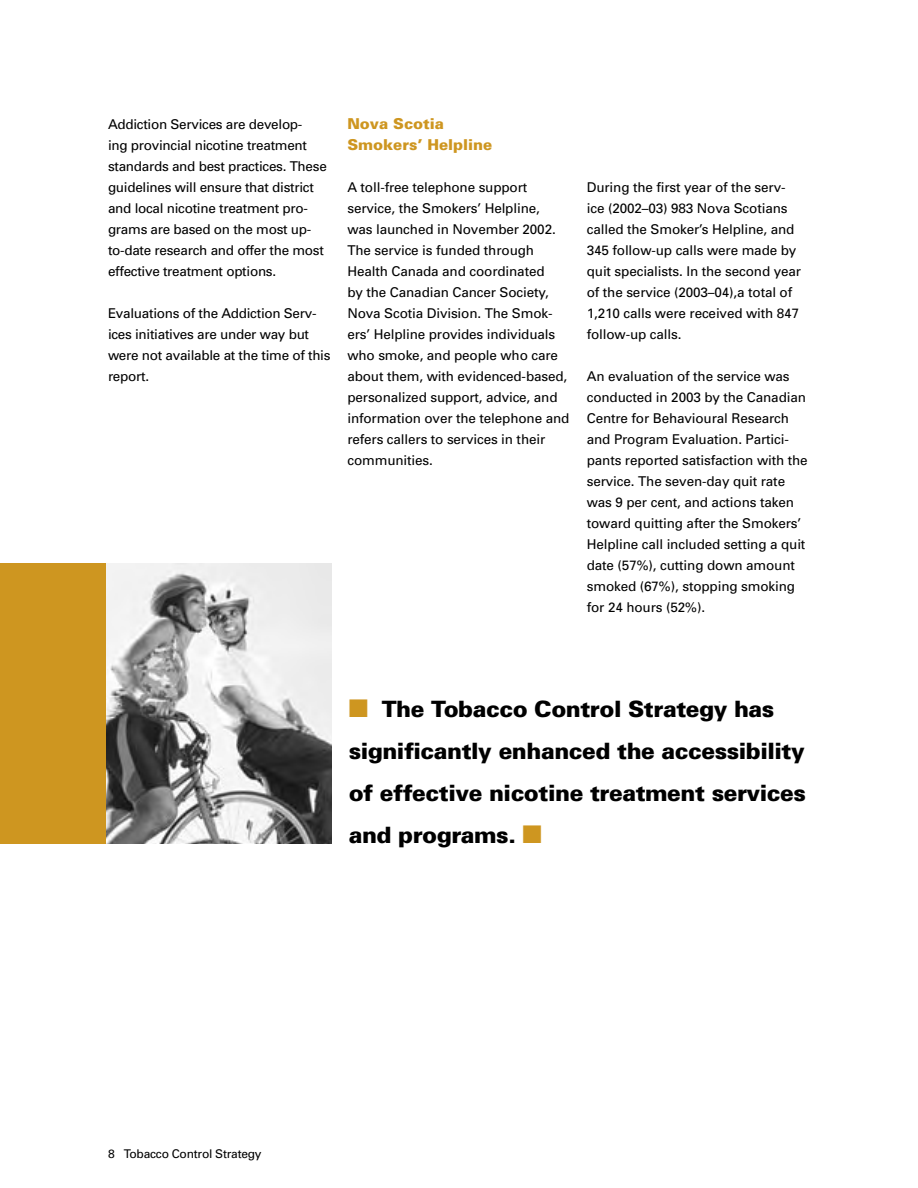
<style>
.page{position:relative;width:918px;height:1188px;background:#fff}
.page>*{position:absolute;margin:0;border:0;box-sizing:border-box;transform-origin:0 0}
.t1{font:900 22.5px/42px "Univers";letter-spacing:-.02em;color:#000}
.t2{font:900 15px/21px "Univers";color:#ce9620}
.t3{font:13.5px/21px "Univers";letter-spacing:-.01em;color:#000}
.t4{font:12px "Univers";letter-spacing:-.02em;color:#000}
.s1{color:#ce9620}
</style>
<div class="page">
<div style="left:0;top:564px;width:331px;height:280px;background:#ce9620"></div>
<img style="left:106px;top:564px;width:226px;height:280px">
<p class="t3" style="left:108px;top:113px;width:220px">Addiction Services are develop-<br>ing provincial nicotine treatment standards and best practices. These guidelines will ensure that district and local nicotine treatment pro&shy;grams are based on the most up&shy;to-date research and offer the most effective treatment options.</p>
<p class="t3" style="left:108px;top:302px;width:224px">Evaluations of the Addiction Serv&shy;ices initiatives are under way but were not available at the time of this report.</p>
<p class="t2" style="left:347px;top:113px;width:146px">Nova Scotia<br>Smokers’ Helpline</p>
<p class="t3" style="left:347px;top:176px;width:224px">A toll-free telephone support service, the Smokers’ Helpline,<br>was launched in November 2002.<br>The service is funded through<br>Health Canada and coordinated<br>by the Canadian Cancer Society,<br>Nova Scotia Division. The Smok&shy;ers’ Helpline provides individuals who smoke, and people who care about them, with evidenced-based, personalized support, advice, and information over the telephone and refers callers to services in their communities.</p>
<p class="t3" style="left:587px;top:176px;width:216px">During the first year of the serv&shy;ice (2002–03) 983 Nova Scotians called the Smoker’s Helpline, and<br>345 follow-up calls were made by quit specialists. In the second year of the service (2003–04),a total of<br>1,210 calls were received with 847 follow-up calls.</p>
<p class="t3" style="left:587px;top:365px;width:223px">An evaluation of the service was conducted in 2003 by the Canadian<br>Centre for Behavioural Research and Program Evaluation. Partici&shy;pants reported satisfaction with the service. The seven-day quit rate was 9 per cent, and actions taken toward quitting after the Smokers’<br>Helpline call included setting a quit date (57%), cutting down amount smoked (67%), stopping smoking for 24 hours (52%).</p>
<h1 class="t1" style="left:349px;top:687px;width:459px"><span class="s1">■</span> The Tobacco Control Strategy has significantly enhanced the accessibility of effective nicotine treatment services and programs. <span class="s1">■</span></h1>
<p class="t4" style="left:108px;top:1146px;width:155px">8 Tobacco Control Strategy</p>
</div>
